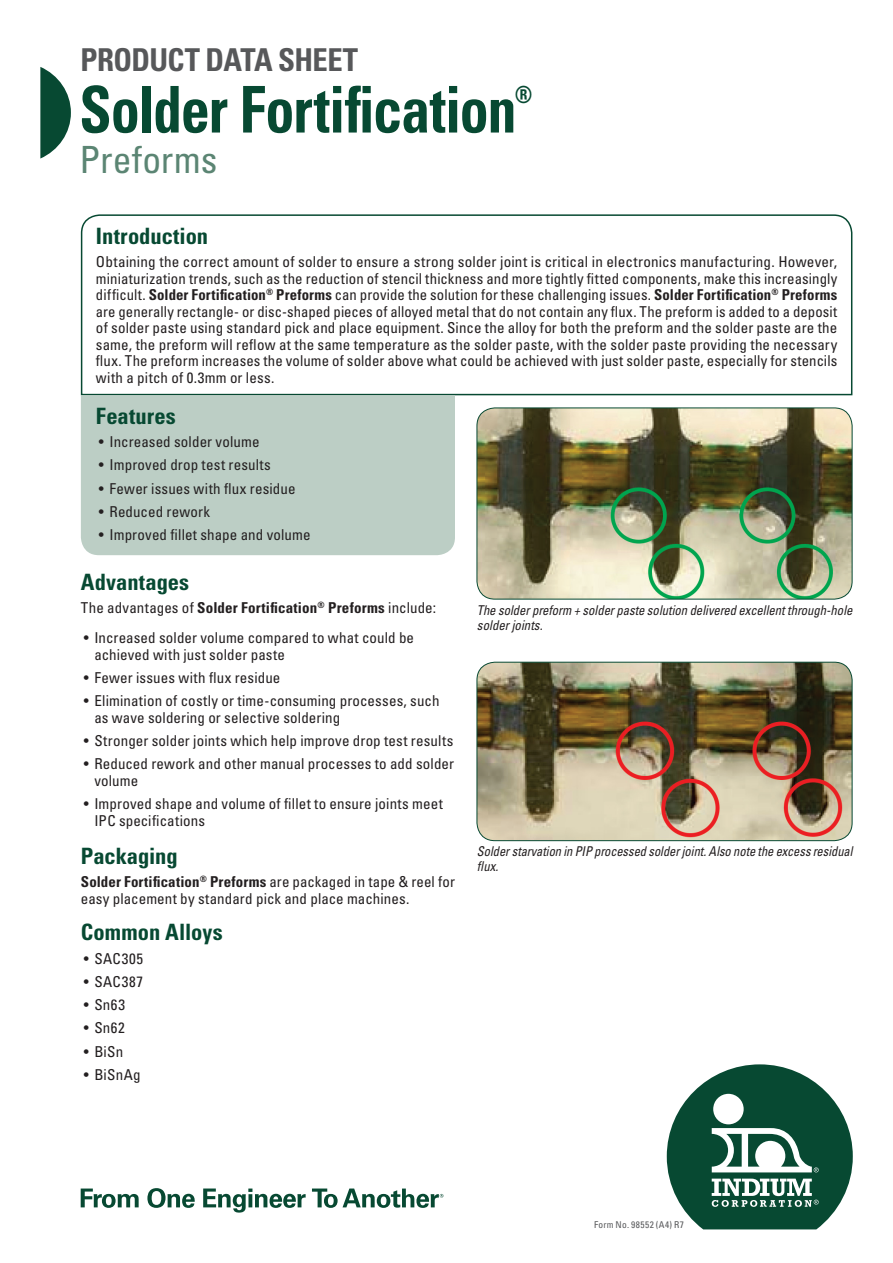
<style>
.page{position:relative;width:893px;height:1263px;background:#fff}
.page>*{position:absolute;margin:0;border:0;box-sizing:border-box;transform-origin:0 0}
.t1{font:700 condensed 64.5px "Univers LT Std";letter-spacing:-.02em;color:#074932;scale:.9 1}
.t2{font:condensed 37.5px "Univers LT Std";color:#5b8573}
.t3{font:700 condensed 31.5px "Univers LT Std";letter-spacing:-.02em;color:#57585a}
.t4{font:700 condensed 23.55px "Univers LT Std";color:#074932;scale:.9 1}
.t5{font:700 condensed 22.5px "Univers LT Std";color:#074932}
.t6{font:condensed 15px/16.5px "Univers LT Std";letter-spacing:.01em;color:#231f20}
.t7{font:700 condensed 15px "Univers LT Std";letter-spacing:.015em;color:#231f20}
.t8{font:italic condensed 13.5px/15px "Univers LT Std";color:#231f20;scale:.94 1}
.t9{font:italic condensed 13.5px/15px "Univers LT Std";color:#231f20;scale:.93 1}
.t10{font:condensed 9.45px "Univers LT Std";letter-spacing:.05em;color:#57585a}
.s1{font-weight:700}
.s2{font-weight:400}
</style>
<div class="page">
<svg style="left:40px;top:67px;width:31px;height:92px"></svg>
<svg style="left:667px;top:1064px;width:186px;height:165px"></svg>
<div style="left:713px;top:1094px;width:31px;height:30px;background:#fff;border-radius:50%"></div>
<svg style="left:312px;top:1188px;width:131px;height:20px"></svg>
<svg style="left:81px;top:1188px;width:225px;height:24px"></svg>
<svg style="left:80px;top:214px;width:773px;height:182px"></svg>
<div style="left:81px;top:395px;width:374px;height:160px;background:#bccec5"></div>
<img style="left:477px;top:408px;width:375px;height:191px">
<div style="left:477px;top:408px;width:375px;height:191px;border:1px solid #074932;border-radius:18px"></div>
<img style="left:477px;top:662px;width:375px;height:179px">
<div style="left:477px;top:662px;width:375px;height:179px;border:1px solid #074932;border-radius:18px"></div>
<h3 class="t3" style="left:81px;top:41px;width:279px">PRODUCT DATA SHEET</h3>
<h1 class="t1" style="left:79px;top:70px;width:487px">Solder Fortification</h1>
<h3 class="t4" style="left:515px;top:80px;width:21px">®</h3>
<h2 class="t2" style="left:79px;top:136px;width:140px">Preforms</h2>
<h3 class="t5" style="left:96px;top:222px;width:114px">Introduction</h3>
<p class="t6" style="left:96px;top:254px;width:743px;text-align:justify">Obtaining the correct amount of solder to ensure a strong solder joint is critical in electronics manufacturing. However, miniaturization trends, such as the reduction of stencil thickness and more tightly fitted components, make this increasingly difficult. <span class="s1">Solder Fortification</span><sup>®</sup> <span class="s1">Preforms</span> can provide the solution for these challenging issues. <span class="s1">Solder Fortification</span><sup>®</sup> <span class="s1">Preforms </span>are generally rectangle- or disc-shaped pieces of alloyed metal that do not contain any flux. The preform is added to a deposit of solder paste using standard pick and place equipment. Since the alloy for both the preform and the solder paste are the same, the preform will reflow at the same temperature as the solder paste, with the solder paste providing the necessary flux. The preform increases the volume of solder above what could be achieved with just solder paste, especially for stencils with a pitch of 0.3mm or less.</p>
<h3 class="t5" style="left:96px;top:402px;width:81px">Features</h3>
<p class="t6" style="left:99px;top:433px;width:162px">• Increased solder volume</p>
<p class="t6" style="left:99px;top:457px;width:173px">• Improved drop test results</p>
<p class="t6" style="left:99px;top:480px;width:198px">• Fewer issues with flux residue</p>
<p class="t6" style="left:99px;top:503px;width:113px">• Reduced rework</p>
<p class="t6" style="left:99px;top:526px;width:213px">• Improved fillet shape and volume</p>
<h3 class="t5" style="left:81px;top:568px;width:110px">Advantages</h3>
<p class="t7" style="left:81px;top:599px;width:357px"><span class="s2">The advantages of</span> Solder Fortification<sup>®</sup> Preforms <span class="s2">include:</span></p>
<p class="t6" style="left:94px;top:629px;width:321px;text-indent:-10px">• Increased solder volume compared to what could be achieved with just solder paste</p>
<p class="t6" style="left:84px;top:669px;width:198px">• Fewer issues with flux residue</p>
<p class="t6" style="left:94px;top:692px;width:347px;text-indent:-10px">• Elimination of costly or time-consuming processes, such as wave soldering or selective soldering</p>
<p class="t6" style="left:84px;top:732px;width:371px">• Stronger solder joints which help improve drop test results</p>
<p class="t6" style="left:94px;top:755px;width:361px;text-indent:-10px">• Reduced rework and other manual processes to add solder volume</p>
<p class="t6" style="left:94px;top:795px;width:350px;text-indent:-10px">• Improved shape and volume of fillet to ensure joints meet<br>IPC specifications</p>
<h3 class="t5" style="left:81px;top:842px;width:98px">Packaging</h3>
<p class="t6" style="left:81px;top:873px;width:376px"><span class="s1">Solder Fortification</span><sup>®</sup> <span class="s1">Preforms</span> are packaged in tape &amp; reel for easy placement by standard pick and place machines.</p>
<h3 class="t5" style="left:81px;top:918px;width:143px">Common Alloys</h3>
<p class="t6" style="left:84px;top:950px;width:61px">• SAC305</p>
<p class="t6" style="left:84px;top:973px;width:61px">• SAC387</p>
<p class="t6" style="left:84px;top:996px;width:43px">• Sn63</p>
<p class="t6" style="left:84px;top:1019px;width:42px">• Sn62</p>
<p class="t6" style="left:84px;top:1043px;width:41px">• BiSn</p>
<p class="t6" style="left:84px;top:1066px;width:58px">• BiSnAg</p>
<p class="t8" style="left:477px;top:602px;width:401px">The solder preform + solder paste solution delivered excellent through-hole solder joints.</p>
<p class="t9" style="left:477px;top:844px;width:405px">Solder starvation in PIP processed solder joint. Also note the excess residual flux.</p>
<p class="t10" style="left:594px;top:1219px;width:91px">Form No. 98552 (A4) R7</p>
</div>
